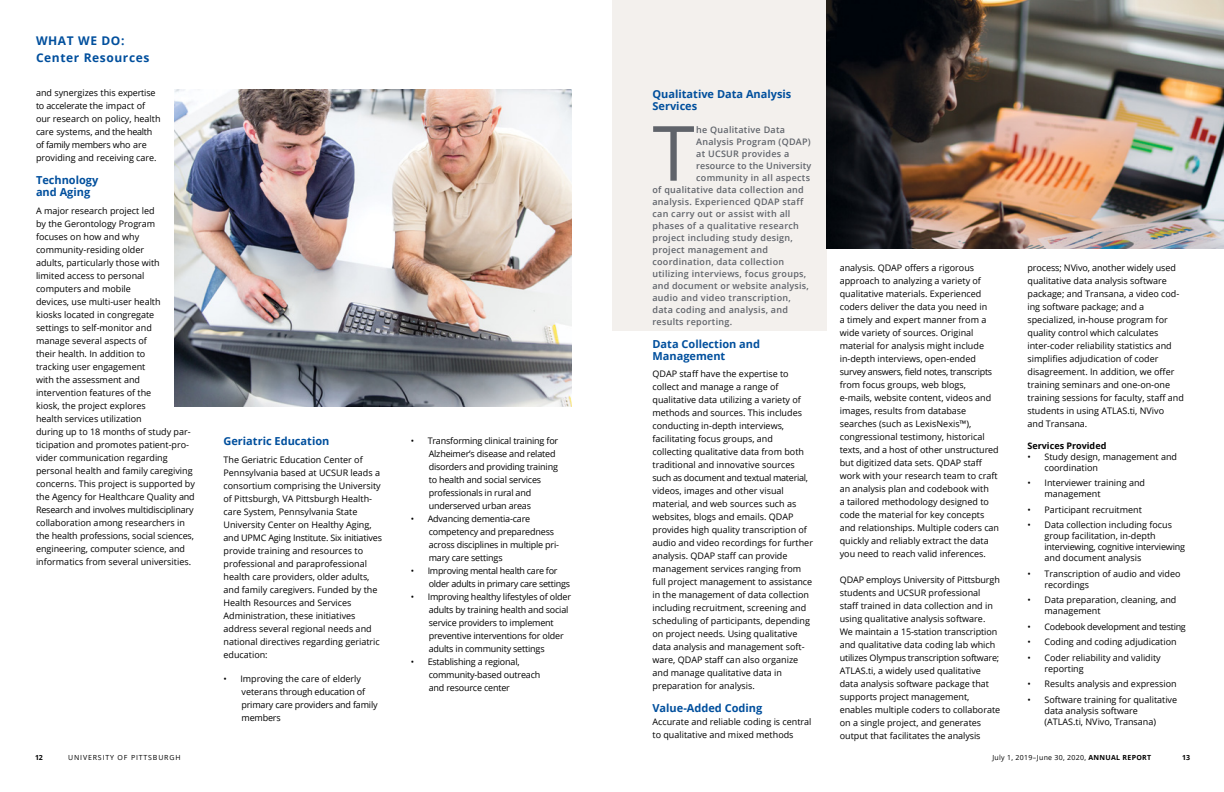
<style>
.page{position:relative;width:1224px;height:792px;background:#fff}
.page>*{position:absolute;margin:0;border:0;box-sizing:border-box;transform-origin:0 0}
.t1{font:76.2px "Open Sans";color:#5f636a}
.t2{font:700 12px/17px "Open Sans";letter-spacing:.05em;color:#004f9d}
.t3{font:700 11px/12px "Open Sans";color:#004f9d}
.t4{font:9px/13px "Open Sans";color:#000}
.t5{font:9px/13px "Open Sans";letter-spacing:-.02em;color:#000}
.t6{font:600 9px "Open Sans";letter-spacing:.03em;color:#5f636a}
.t7{font:9px/13px "Open Sans";letter-spacing:-.03em;color:#000}
.t8{font:600 9px "Open Sans";letter-spacing:.01em;color:#5f636a}
.t9{font:700 9px "Open Sans";color:#000}
.t10{font:7px "Open Sans";letter-spacing:.04em;color:#000}
.t11{font:7px "Open Sans";letter-spacing:.12em;color:#000}
.t12{font:700 7px "Open Sans";color:#000}
.s1{font-weight:700}
</style>
<div class="page">
<div style="left:612px;top:0;width:214px;height:330px;background:#f3f0ed"></div>
<img style="left:174px;top:89px;width:397px;height:318px">
<img style="left:826px;top:0;width:398px;height:248px">
<h2 class="t2" style="left:36px;top:32px;width:115px">WHAT WE DO:<br>Center Resources</h2>
<p class="t4" style="left:36px;top:86px;width:126px">and synergizes this expertise to accelerate the impact of our research on policy, health care systems, and the health of family members who are providing and receiving care.</p>
<p class="t3" style="left:36px;top:174px;width:64px">Technology and Aging</p>
<p class="t4" style="left:36px;top:204px;width:160px">A major research project led<br>by the Gerontology Program<br>focuses on how and why community-residing older<br>adults, particularly those with<br>limited access to personal<br>computers and mobile<br>devices, use multi-user health<br>kiosks located in congregate<br>settings to self-monitor and<br>manage several aspects of<br>their health. In addition to<br>tracking user engagement<br>with the assessment and<br>intervention features of the<br>kiosk, the project explores<br>health services utilization<br>during up to 18 months of study par&shy;ticipation and promotes patient-pro&shy;vider communication regarding personal health and family caregiving concerns. This project is supported by the Agency for Healthcare Quality and<br>Research and involves multidisciplinary collaboration among researchers in the health professions, social sciences, engineering, computer science, and informatics from several universities.</p>
<p class="t3" style="left:224px;top:435px;width:107px">Geriatric Education</p>
<p class="t4" style="left:224px;top:453px;width:160px">The Geriatric Education Center of Pennsylvania based at UCSUR leads a consortium comprising the University of Pittsburgh, VA Pittsburgh Health&shy;care System, Pennsylvania State University Center on Healthy Aging, and UPMC Aging Institute. Six initiatives provide training and resources to professional and paraprofessional health care providers, older adults, and family caregivers. Funded by the Health Resources and Services Administration, these initiatives address several regional needs and national directives regarding geriatric education:</p>
<p class="t5" style="left:242px;top:672px;width:138px;text-indent:-18px">• Improving the care of elderly veterans through education of primary care providers and family members</p>
<p class="t5" style="left:429px;top:434px;width:131px;text-indent:-18px">• Transforming clinical training for<br>Alzheimer’s disease and related disorders and providing training to health and social services professionals in rural and underserved urban areas</p>
<p class="t5" style="left:429px;top:512px;width:132px;text-indent:-18px">• Advancing dementia-care competency and preparedness across disciplines in multiple pri&shy;mary care settings</p>
<p class="t7" style="left:429px;top:564px;width:143px;text-indent:-18px">• Improving mental health care for older adults in primary care settings</p>
<p class="t5" style="left:429px;top:590px;width:144px;text-indent:-18px">• Improving healthy lifestyles of older adults by training health and social service providers to implement preventive interventions for older adults in community settings</p>
<p class="t5" style="left:429px;top:655px;width:113px;text-indent:-18px">• Establishing a regional, community-based outreach and resource center</p>
<p class="t3" style="left:652px;top:87px;width:140px">Qualitative Data Analysis<br>Services</p>
<h1 class="t1" style="left:652px;top:101px;width:44px">T</h1>
<p class="t6" style="left:696px;top:123px;width:90px">he Qualitative Data</p>
<p class="t6" style="left:696px;top:135px;width:116px">Analysis Program (QDAP)</p>
<p class="t6" style="left:696px;top:147px;width:95px">at UCSUR provides a</p>
<p class="t8" style="left:696px;top:159px;width:116px">resource to the University</p>
<p class="t6" style="left:696px;top:171px;width:115px">community in all aspects</p>
<p class="t6" style="left:652px;top:183px;width:153px">of qualitative data collection and</p>
<p class="t6" style="left:652px;top:195px;width:152px">analysis. Experienced QDAP staff</p>
<p class="t6" style="left:652px;top:207px;width:139px">can carry out or assist with all</p>
<p class="t6" style="left:652px;top:219px;width:148px">phases of a qualitative research</p>
<p class="t6" style="left:652px;top:231px;width:142px">project including study design,</p>
<p class="t6" style="left:652px;top:243px;width:117px">project management and</p>
<p class="t6" style="left:652px;top:255px;width:133px">coordination, data collection</p>
<p class="t6" style="left:652px;top:267px;width:155px">utilizing interviews, focus groups,</p>
<p class="t6" style="left:652px;top:279px;width:158px">and document or website analysis,</p>
<p class="t6" style="left:652px;top:291px;width:140px">audio and video transcription,</p>
<p class="t6" style="left:652px;top:303px;width:137px">data coding and analysis, and</p>
<p class="t6" style="left:652px;top:315px;width:81px">results reporting.</p>
<p class="t3" style="left:652px;top:337px;width:109px">Data Collection and<br>Management</p>
<p class="t4" style="left:652px;top:367px;width:162px">QDAP staff have the expertise to collect and manage a range of qualitative data utilizing a variety of methods and sources. This includes conducting in-depth interviews, facilitating focus groups, and collecting qualitative data from both traditional and innovative sources such as document and textual material, videos, images and other visual material, and web sources such as websites, blogs and emails. QDAP provides high quality transcription of audio and video recordings for further analysis. QDAP staff can provide management services ranging from full project management to assistance in the management of data collection including recruitment, screening and scheduling of participants, depending on project needs. Using qualitative data analysis and management soft&shy;ware, QDAP staff can also organize and manage qualitative data in preparation for analysis.</p>
<p class="t3" style="left:652px;top:702px;width:111px">Value-Added Coding</p>
<p class="t4" style="left:652px;top:715px;width:161px">Accurate and reliable coding is central to qualitative and mixed methods</p>
<p class="t4" style="left:840px;top:261px;width:161px">analysis. QDAP offers a rigorous approach to analyzing a variety of qualitative materials. Experienced coders deliver the data you need in<br>a timely and expert manner from a wide variety of sources. Original material for analysis might include in-depth interviews, open-ended survey answers, field notes, transcripts from focus groups, web blogs, e-mails, website content, videos and images, results from database searches (such as LexisNexis™), congressional testimony, historical texts, and a host of other unstructured but digitized data sets. QDAP staff work with your research team to craft an analysis plan and codebook with<br>a tailored methodology designed to code the material for key concepts and relationships. Multiple coders can quickly and reliably extract the data you need to reach valid inferences.</p>
<p class="t4" style="left:840px;top:573px;width:162px">QDAP employs University of Pittsburgh students and UCSUR professional staff trained in data collection and in using qualitative analysis software.<br>We maintain a 15-station transcription and qualitative data coding lab which utilizes Olympus transcription software; ATLAS.ti, a widely used qualitative data analysis software package that supports project management, enables multiple coders to collaborate on a single project, and generates output that facilitates the analysis</p>
<p class="t4" style="left:1028px;top:261px;width:158px">process; NVivo, another widely used qualitative data analysis software package; and Transana, a video cod&shy;ing software package; and a specialized, in-house program for quality control which calculates inter-coder reliability statistics and simplifies adjudication of coder disagreement. In addition, we offer training seminars and one-on-one training sessions for faculty, staff and students in using ATLAS.ti, NVivo<br>and Transana.</p>
<p class="t9" style="left:1028px;top:439px;width:80px">Services Provided</p>
<p class="t4" style="left:1045px;top:451px;width:134px;line-height:11px;text-indent:-17px">• Study design, management and coordination</p>
<p class="t4" style="left:1045px;top:477px;width:102px;line-height:11px;text-indent:-17px">• Interviewer training and management</p>
<p class="t4" style="left:1028px;top:503px;width:116px">• Participant recruitment</p>
<p class="t4" style="left:1045px;top:519px;width:142px;line-height:11px;text-indent:-17px">• Data collection including focus group facilitation, in-depth interviewing, cognitive interviewing and document analysis</p>
<p class="t4" style="left:1045px;top:568px;width:138px;line-height:11px;text-indent:-17px">• Transcription of audio and video recordings</p>
<p class="t4" style="left:1045px;top:594px;width:133px;line-height:11px;text-indent:-17px">• Data preparation, cleaning, and management</p>
<p class="t7" style="left:1028px;top:620px;width:160px">• Codebook development and testing</p>
<p class="t4" style="left:1028px;top:635px;width:151px">• Coding and coding adjudication</p>
<p class="t4" style="left:1045px;top:652px;width:118px;line-height:11px;text-indent:-17px">• Coder reliability and validity reporting</p>
<p class="t4" style="left:1028px;top:677px;width:151px">• Results analysis and expression</p>
<p class="t4" style="left:1045px;top:694px;width:134px;line-height:11px;text-indent:-17px">• Software training for qualitative data analysis software (ATLAS.ti, NVivo, Transana)</p>
<p class="t12" style="left:35px;top:752px;width:9px">12</p>
<p class="t11" style="left:68px;top:753px;width:114px">UNIVERSITY OF PITTSBURGH</p>
<p class="t10" style="left:992px;top:753px;width:160px">July 1, 2019–June 30, 2020, <span class="s1">ANNUAL REPORT</span></p>
<p class="t12" style="left:1182px;top:753px;width:9px">13</p>
</div>
